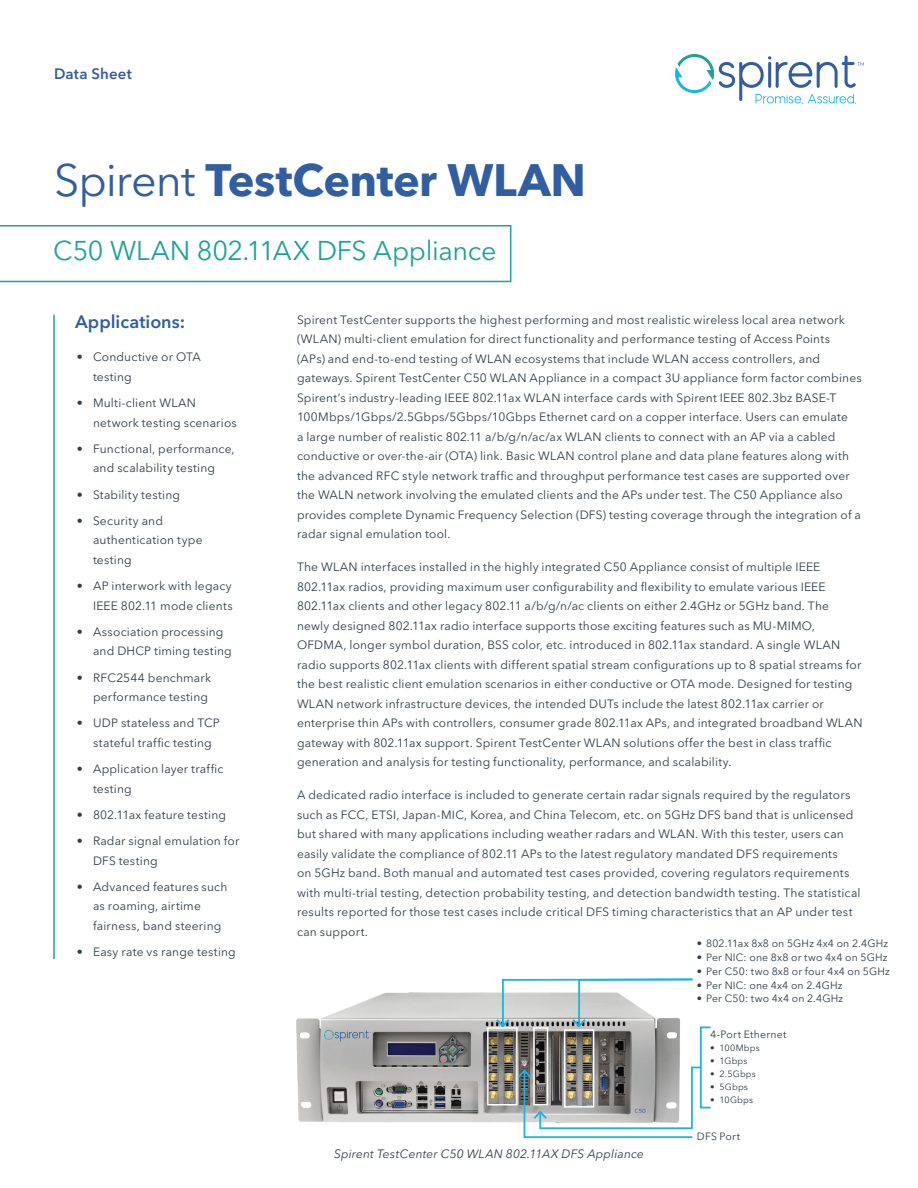
<style>
.page{position:relative;width:918px;height:1188px;background:#fff}
.page>*{position:absolute;margin:0;border:0;box-sizing:border-box;transform-origin:0 0}
.t1{font:700 45px "Avenir Next LT Pro";letter-spacing:-.01em;color:#315ea0}
.t2{font:27px "Avenir Next LT Pro";letter-spacing:-.01em;color:#1ea19c}
.t3{font:600 18px "Avenir Next LT Pro";color:#315ea0}
.t4{font:600 15px "Avenir Next LT Pro";letter-spacing:.01em;color:#315ea0}
.t5{font:12px/19.5px "Avenir Next LT Pro";letter-spacing:.015em;color:#303d48}
.t6{font:italic 12px "Avenir Next LT Pro";letter-spacing:.015em;color:#303d48}
.t7{font:10.5px "Avenir Next LT Pro";letter-spacing:.02em;color:#303d48}
.t8{font:9px "Avenir Next LT Pro";letter-spacing:.025em;color:#303d48}
.s1{font-weight:400}
</style>
<div class="page">
<svg style="left:675px;top:54px;width:189px;height:50px"></svg>
<svg style="left:0;top:225px;width:511px;height:57px"></svg>
<hr style="left:53px;top:315px;width:2px;height:644px;background:#1ea19c">
<img style="left:296px;top:992px;width:384px;height:131px">
<svg style="left:495px;top:978px;width:198px;height:51px"></svg>
<svg style="left:516px;top:1066px;width:186px;height:72px"></svg>
<div style="left:533px;top:1027px;width:15px;height:78px;border:1px solid #fff"></div>
<div style="left:564px;top:1029px;width:30px;height:79px;border:1px solid #fff"></div>
<div style="left:487px;top:1027px;width:31px;height:78px;border:1px solid #fff"></div>
<div style="left:700px;top:1027px;width:11px;height:81px;border:2px solid #1ab3e4"></div>
<p class="t4" style="left:54px;top:65px;width:79px">Data Sheet</p>
<h1 class="t1" style="left:54px;top:153px;width:534px"><span class="s1">Spirent</span> TestCenter WLAN</h1>
<h2 class="t2" style="left:53px;top:235px;width:445px">C50 WLAN 802.11AX DFS Appliance</h2>
<h3 class="t3" style="left:75px;top:311px;width:112px">Applications:</h3>
<p class="t5" style="left:93px;top:347px;width:109px;text-indent:-16px">• Conductive or OTA testing</p>
<p class="t5" style="left:93px;top:393px;width:145px;text-indent:-16px">• Multi-client WLAN network testing scenarios</p>
<p class="t5" style="left:77px;top:439px;width:159px;text-align:center">• Functional, performance, and scalability testing</p>
<p class="t5" style="left:77px;top:485px;width:105px">• Stability testing</p>
<p class="t5" style="left:93px;top:511px;width:111px;text-indent:-16px">• Security and authentication type testing</p>
<p class="t5" style="left:77px;top:576px;width:157px;text-align:right">• AP interwork with legacy<br>IEEE 802.11 mode clients</p>
<p class="t5" style="left:93px;top:622px;width:140px;text-indent:-16px">• Association processing and DHCP timing testing</p>
<p class="t5" style="left:77px;top:668px;width:136px;text-align:right">• RFC2544 benchmark performance testing</p>
<p class="t5" style="left:93px;top:714px;width:128px;text-indent:-16px">• UDP stateless and TCP stateful traffic testing</p>
<p class="t5" style="left:93px;top:759px;width:132px;text-indent:-16px">• Application layer traffic testing</p>
<p class="t5" style="left:77px;top:805px;width:151px">• 802.11ax feature testing</p>
<p class="t5" style="left:93px;top:831px;width:148px;text-indent:-16px">• Radar signal emulation for<br>DFS testing</p>
<p class="t5" style="left:93px;top:877px;width:136px;text-indent:-16px">• Advanced features such as roaming, airtime fairness, band steering</p>
<p class="t5" style="left:77px;top:942px;width:161px">• Easy rate vs range testing</p>
<p class="t5" style="left:297px;top:310px;width:566px">Spirent TestCenter supports the highest performing and most realistic wireless local area network (WLAN) multi-client emulation for direct functionality and performance testing of Access Points<br>(APs) and end-to-end testing of WLAN ecosystems that include WLAN access controllers, and gateways. Spirent TestCenter C50 WLAN Appliance in a compact 3U appliance form factor combines Spirent’s industry-leading IEEE 802.11ax WLAN interface cards with Spirent IEEE 802.3bz BASE-T 100Mbps/1Gbps/2.5Gbps/5Gbps/10Gbps Ethernet card on a copper interface. Users can emulate<br>a large number of realistic 802.11 a/b/g/n/ac/ax WLAN clients to connect with an AP via a cabled conductive or over-the-air (OTA) link. Basic WLAN control plane and data plane features along with the advanced RFC style network traffic and throughput performance test cases are supported over the WALN network involving the emulated clients and the APs under test. The C50 Appliance also provides complete Dynamic Frequency Selection (DFS) testing coverage through the integration of a radar signal emulation tool.</p>
<p class="t5" style="left:297px;top:558px;width:567px">The WLAN interfaces installed in the highly integrated C50 Appliance consist of multiple IEEE 802.11ax radios, providing maximum user configurability and flexibility to emulate various IEEE 802.11ax clients and other legacy 802.11 a/b/g/n/ac clients on either 2.4GHz or 5GHz band. The newly designed 802.11ax radio interface supports those exciting features such as MU-MIMO, OFDMA, longer symbol duration, BSS color, etc. introduced in 802.11ax standard. A single WLAN radio supports 802.11ax clients with different spatial stream configurations up to 8 spatial streams for the best realistic client emulation scenarios in either conductive or OTA mode. Designed for testing WLAN network infrastructure devices, the intended DUTs include the latest 802.11ax carrier or enterprise thin APs with controllers, consumer grade 802.11ax APs, and integrated broadband WLAN gateway with 802.11ax support. Spirent TestCenter WLAN solutions offer the best in class traffic generation and analysis for testing functionality, performance, and scalability.</p>
<p class="t5" style="left:297px;top:786px;width:565px">A dedicated radio interface is included to generate certain radar signals required by the regulators such as FCC, ETSI, Japan-MIC, Korea, and China Telecom, etc. on 5GHz DFS band that is unlicensed but shared with many applications including weather radars and WLAN. With this tester, users can easily validate the compliance of 802.11 APs to the latest regulatory mandated DFS requirements<br>on 5GHz band. Both manual and automated test cases provided, covering regulators requirements with multi-trial testing, detection probability testing, and detection bandwidth testing. The statistical results reported for those test cases include critical DFS timing characteristics that an AP under test can support.</p>
<p class="t7" style="left:697px;top:938px;width:193px">• 802.11ax 8x8 on 5GHz 4x4 on 2.4GHz</p>
<p class="t7" style="left:697px;top:951px;width:192px">• Per NIC: one 8x8 or two 4x4 on 5GHz</p>
<p class="t7" style="left:697px;top:965px;width:195px">• Per C50: two 8x8 or four 4x4 on 5GHz</p>
<p class="t7" style="left:697px;top:979px;width:147px">• Per NIC: one 4x4 on 2.4GHz</p>
<p class="t7" style="left:697px;top:993px;width:148px">• Per C50: two 4x4 on 2.4GHz</p>
<p class="t7" style="left:710px;top:1029px;width:78px">4-Port Ethernet</p>
<p class="t8" style="left:710px;top:1043px;width:51px">• 100Mbps</p>
<p class="t8" style="left:710px;top:1056px;width:39px">• 1Gbps</p>
<p class="t8" style="left:710px;top:1069px;width:47px">• 2.5Gbps</p>
<p class="t8" style="left:710px;top:1081px;width:39px">• 5Gbps</p>
<p class="t8" style="left:710px;top:1094px;width:44px">• 10Gbps</p>
<p class="t6" style="left:334px;top:1146px;width:311px">Spirent TestCenter C50 WLAN 802.11AX DFS Appliance</p>
<p class="t7" style="left:697px;top:1130px;width:45px">DFS Port</p>
</div>
